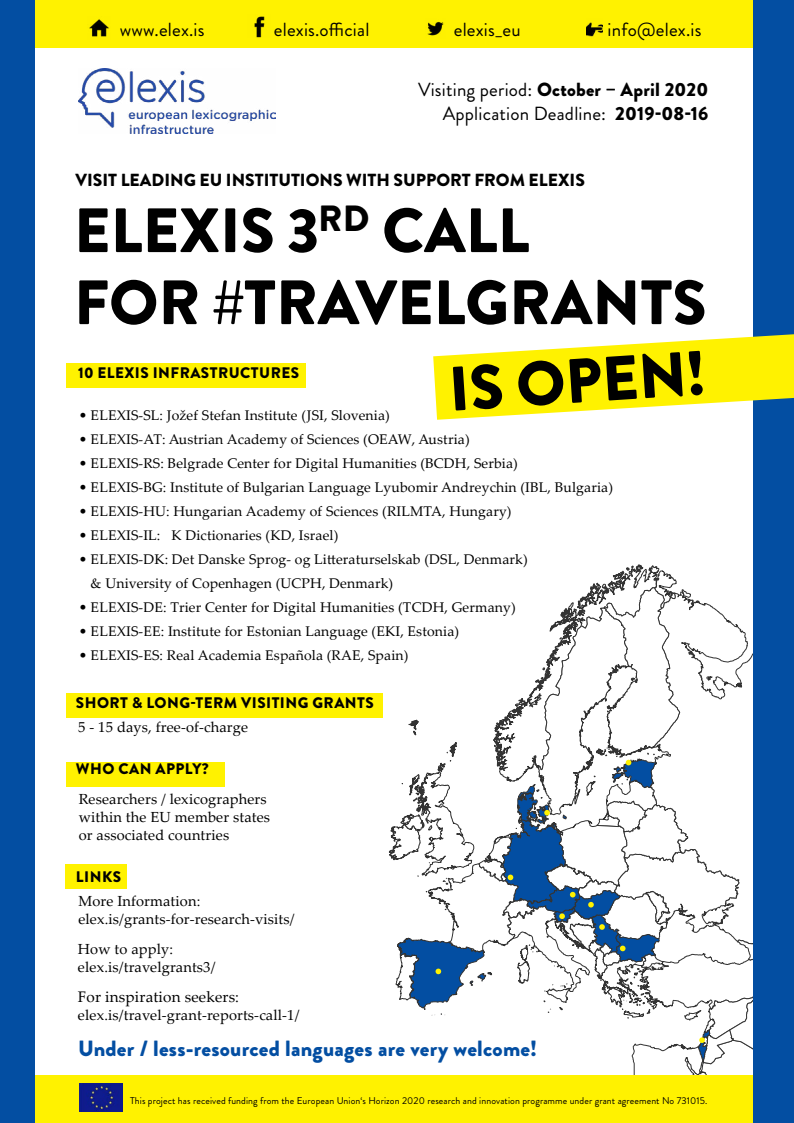
<style>
.page{position:relative;width:794px;height:1123px;background:#fff}
.page>*{position:absolute;margin:0;border:0;box-sizing:border-box;transform-origin:0 0}
.t1{font:900 62.45px/72px "Brandon Grotesque";color:#000}
.t2{font:900 22px "Brandon Grotesque";letter-spacing:.01em;color:#034ea2}
.t3{font:19px/24px "Brandon Grotesque";letter-spacing:.01em;color:#000;text-align:right}
.t4{font:900 17.5px "Brandon Grotesque";color:#000}
.t5{font:900 15.3px "Brandon Grotesque";letter-spacing:.03em;color:#000}
.t6{font:15.3px "Palatino Linotype";letter-spacing:.01em;color:#000}
.t7{font:14.6px/18px "Palatino Linotype";letter-spacing:.01em;color:#000}
.t8{font:14px/24px "Palatino Linotype";letter-spacing:.01em;color:#000}
.t9{font:9.85px "Brandon Grotesque";letter-spacing:.01em;color:#000}
.s1{font-weight:900}
</style>
<div class="page">
<svg style="left:597px;top:564px;width:80px;height:23px"></svg>
<svg style="left:388px;top:587px;width:364px;height:488px"></svg>
<div style="left:35px;top:0;width:720px;height:47px;background:#fff200"></div>
<div style="left:35px;top:1075px;width:721px;height:48px;background:#fff200"></div>
<div style="left:66px;top:363px;width:239px;height:24px;background:#fff200"></div>
<div style="left:0;top:0;width:35px;height:1123px;background:#034ea2"></div>
<div style="left:753px;top:0;width:41px;height:1123px;background:#034ea2"></div>
<div style="left:78px;top:398px;width:414px;height:309px;background:#fff"></div>
<div style="left:66px;top:693px;width:316px;height:24px;background:#fff200"></div>
<svg style="left:433px;top:334px;width:361px;height:86px"></svg>
<div style="left:66px;top:762px;width:158px;height:24px;background:#fff200"></div>
<img style="left:79px;top:68px;width:196px;height:66px">
<div style="left:65px;top:864px;width:62px;height:24px;background:#fff200"></div>
<img style="left:79px;top:1083px;width:44px;height:28px">
<img style="left:427px;top:21px;width:17px;height:15px">
<img style="left:254px;top:16px;width:11px;height:22px">
<img style="left:89px;top:19px;width:20px;height:18px">
<img style="left:586px;top:22px;width:16px;height:15px">
<h3 class="t3" style="left:120px;top:18px;width:86px">www.elex.is</h3>
<h3 class="t3" style="left:274px;top:18px;width:97px">elexis.official</h3>
<h3 class="t3" style="left:454px;top:18px;width:68px">elexis_eu</h3>
<h3 class="t3" style="left:607px;top:18px;width:95px">info@elex.is</h3>
<h3 class="t3" style="left:418px;top:78px;width:292px">Visiting period: <span class="s1">October – April 2020<br></span>Application Deadline: <span class="s1">2019-08-16</span></h3>
<p class="t4" style="left:76px;top:168px;width:511px">VISIT LEADING EU INSTITUTIONS WITH SUPPORT FROM ELEXIS</p>
<h1 class="t1" style="left:74px;top:195px;width:634px">ELEXIS 3<sup>RD</sup> CALL<br>FOR #TRAVELGRANTS</h1>
<h1 class="t1" style="left:446px;top:355px;width:258px;rotate:-4deg">IS OPEN!</h1>
<p class="t5" style="left:78px;top:362px;width:222px">10 ELEXIS INFRASTRUCTURES</p>
<p class="t8" style="left:79px;top:403px;width:313px">• ELEXIS-SL: Jožef Stefan Institute (JSI, Slovenia)</p>
<p class="t8" style="left:79px;top:427px;width:392px">• ELEXIS-AT: Austrian Academy of Sciences (OEAW, Austria)</p>
<p class="t8" style="left:79px;top:451px;width:441px">• ELEXIS-RS: Belgrade Center for Digital Humanities (BCDH, Serbia)</p>
<p class="t8" style="left:79px;top:475px;width:536px">• ELEXIS-BG: Institute of Bulgarian Language Lyubomir Andreychin (IBL, Bulgaria)</p>
<p class="t8" style="left:79px;top:499px;width:434px">• ELEXIS-HU: Hungarian Academy of Sciences (RILMTA, Hungary)</p>
<p class="t8" style="left:79px;top:523px;width:261px">• ELEXIS-IL: K Dictionaries (KD, Israel)</p>
<p class="t8" style="left:91px;top:547px;width:438px;text-indent:-12px">• ELEXIS-DK: Det Danske Sprog- og Litteraturselskab (DSL, Denmark) &amp; University of Copenhagen (UCPH, Denmark)</p>
<p class="t8" style="left:79px;top:595px;width:438px">• ELEXIS-DE: Trier Center for Digital Humanities (TCDH, Germany)</p>
<p class="t8" style="left:79px;top:619px;width:382px">• ELEXIS-EE: Institute for Estonian Language (EKI, Estonia)</p>
<p class="t8" style="left:79px;top:643px;width:331px">• ELEXIS-ES: Real Academia Española (RAE, Spain)</p>
<p class="t5" style="left:76px;top:692px;width:299px">SHORT &amp; LONG-TERM VISITING GRANTS</p>
<p class="t7" style="left:78px;top:717px;width:171px">5 - 15 days, free-of-charge</p>
<p class="t5" style="left:76px;top:758px;width:134px">WHO CAN APPLY?</p>
<p class="t7" style="left:79px;top:789px;width:193px">Researchers / lexicographers within the EU member states or associated countries</p>
<p class="t5" style="left:76px;top:866px;width:47px">LINKS</p>
<p class="t7" style="left:78px;top:891px;width:218px">More Information: elex.is/grants-for-research-visits/</p>
<p class="t7" style="left:78px;top:939px;width:139px">How to apply: elex.is/travelgrants3/</p>
<p class="t6" style="left:78px;top:986px;width:163px">For inspiration seekers:</p>
<p class="t7" style="left:78px;top:1005px;width:223px">elex.is/travel-grant-reports-call-1/</p>
<h2 class="t2" style="left:78px;top:1033px;width:460px">Under / less-resourced languages are very welcome!</h2>
<p class="t9" style="left:130px;top:1094px;width:578px">This project has received funding from the European Union‘s Horizon 2020 research and innovation programme under grant agreement No 731015.</p>
</div>
